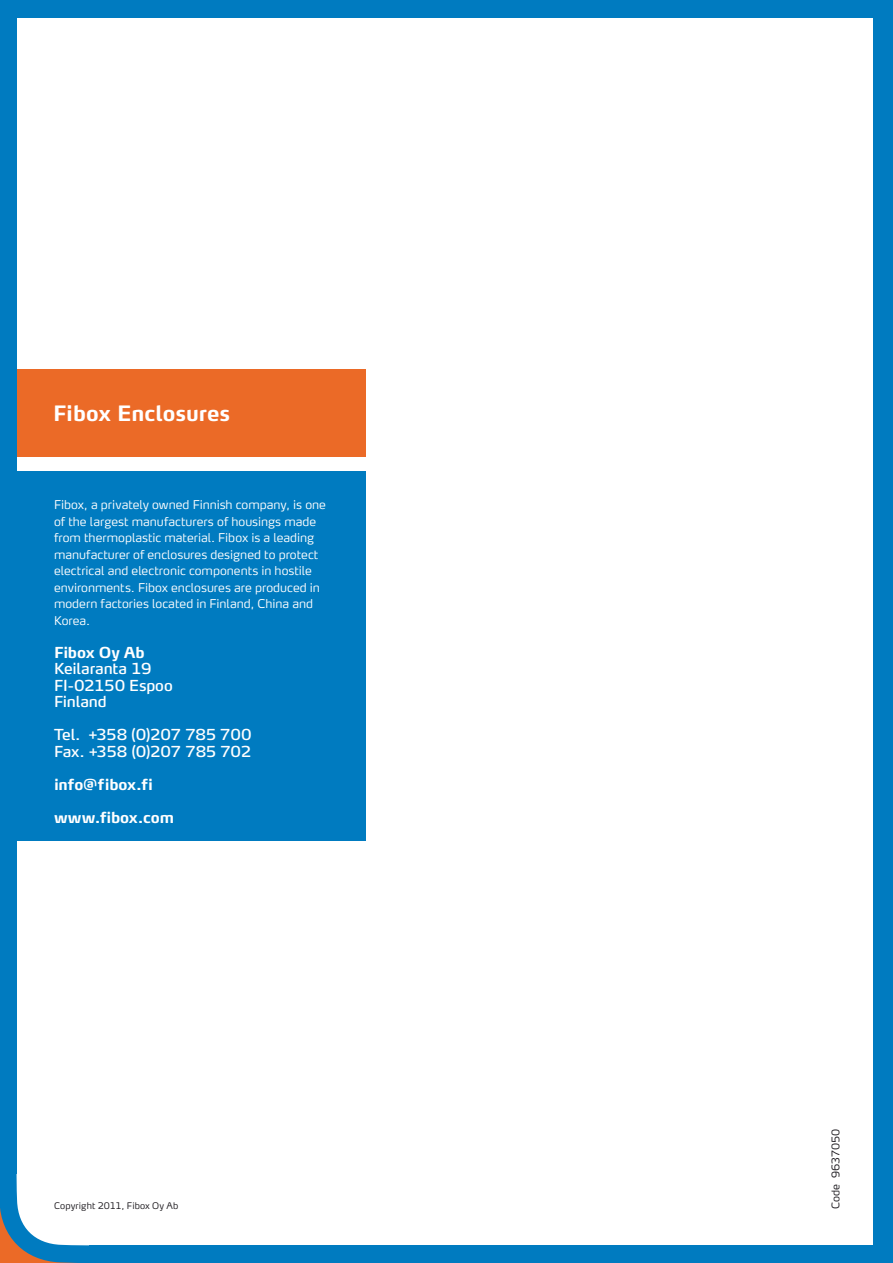
<style>
.page{position:relative;width:893px;height:1263px;background:#fff}
.page>*{position:absolute;margin:0;border:0;box-sizing:border-box;transform-origin:0 0}
.t1{font:700 21px "Max Pro";color:#fff}
.t2{font:15px/16.5px "Max Pro";letter-spacing:-.015em;color:#fff}
.t3{font:700 15px "Max Pro";letter-spacing:-.005em;color:#fff}
.t4{font:300 12px/16.5px "Max Pro";color:#fff}
.t5{font:300 10.5px "Max Pro";letter-spacing:.005em;color:#1a171c}
.t6{font:300 9px "Max Pro";letter-spacing:.01em;color:#1a171c}
</style>
<div class="page">
<div style="left:16px;top:369px;width:350px;height:88px;background:#eb6a27"></div>
<div style="left:15px;top:471px;width:351px;height:370px;background:#007bc0"></div>
<div style="left:873px;top:0;width:20px;height:1263px;background:#007bc0"></div>
<div style="left:802px;top:0;width:71px;height:18px;background:#007bc0"></div>
<div style="left:730px;top:0;width:72px;height:18px;background:#007bc0"></div>
<div style="left:659px;top:0;width:71px;height:18px;background:#007bc0"></div>
<div style="left:588px;top:0;width:71px;height:18px;background:#007bc0"></div>
<div style="left:517px;top:0;width:71px;height:18px;background:#007bc0"></div>
<div style="left:445px;top:0;width:72px;height:18px;background:#007bc0"></div>
<div style="left:374px;top:0;width:71px;height:18px;background:#007bc0"></div>
<div style="left:303px;top:0;width:71px;height:18px;background:#007bc0"></div>
<div style="left:231px;top:0;width:72px;height:18px;background:#007bc0"></div>
<div style="left:160px;top:0;width:71px;height:18px;background:#007bc0"></div>
<div style="left:89px;top:0;width:71px;height:18px;background:#007bc0"></div>
<div style="left:18px;top:0;width:71px;height:18px;background:#007bc0"></div>
<div style="left:0;top:0;width:16px;height:1173px;background:#007bc0"></div>
<div style="left:160px;top:1245px;width:71px;height:18px;background:#007bc0"></div>
<div style="left:212px;top:1245px;width:162px;height:18px;background:#007bc0"></div>
<div style="left:374px;top:1245px;width:71px;height:18px;background:#007bc0"></div>
<div style="left:445px;top:1245px;width:72px;height:18px;background:#007bc0"></div>
<div style="left:517px;top:1245px;width:71px;height:18px;background:#007bc0"></div>
<div style="left:588px;top:1245px;width:71px;height:18px;background:#007bc0"></div>
<div style="left:659px;top:1245px;width:71px;height:18px;background:#007bc0"></div>
<div style="left:730px;top:1245px;width:72px;height:18px;background:#007bc0"></div>
<div style="left:802px;top:1245px;width:71px;height:18px;background:#007bc0"></div>
<div style="left:0;top:0;width:18px;height:18px;background:#007bc0"></div>
<svg style="left:0;top:1109px;width:160px;height:154px"></svg>
<h1 class="t1" style="left:53px;top:399px;width:179px">Fibox Enclosures</h1>
<p class="t4" style="left:54px;top:496px;width:274px">Fibox, a privately owned Finnish company, is one of the largest manufacturers of housings made from thermoplastic material. Fibox is a leading manufacturer of enclosures designed to protect electrical and electronic components in hostile environments. Fibox enclosures are produced in modern factories located in Finland, China and Korea.</p>
<p class="t3" style="left:54px;top:643px;width:92px">Fibox Oy Ab</p>
<p class="t2" style="left:54px;top:660px;width:120px">Keilaranta 19<br>FI-02150 Espoo<br>Finland</p>
<p class="t2" style="left:54px;top:726px;width:199px">Tel. +358 (0)207 785 700<br>Fax. +358 (0)207 785 702</p>
<p class="t3" style="left:54px;top:775px;width:100px">info@f ibox.f i</p>
<p class="t3" style="left:54px;top:808px;width:121px">www.f ibox.com</p>
<p class="t6" style="left:54px;top:1200px;width:126px">Copyright 2011, Fibox Oy Ab</p>
<p class="t5" style="left:829px;top:1209px;width:82px;rotate:-90deg">Code 9637050</p>
</div>
